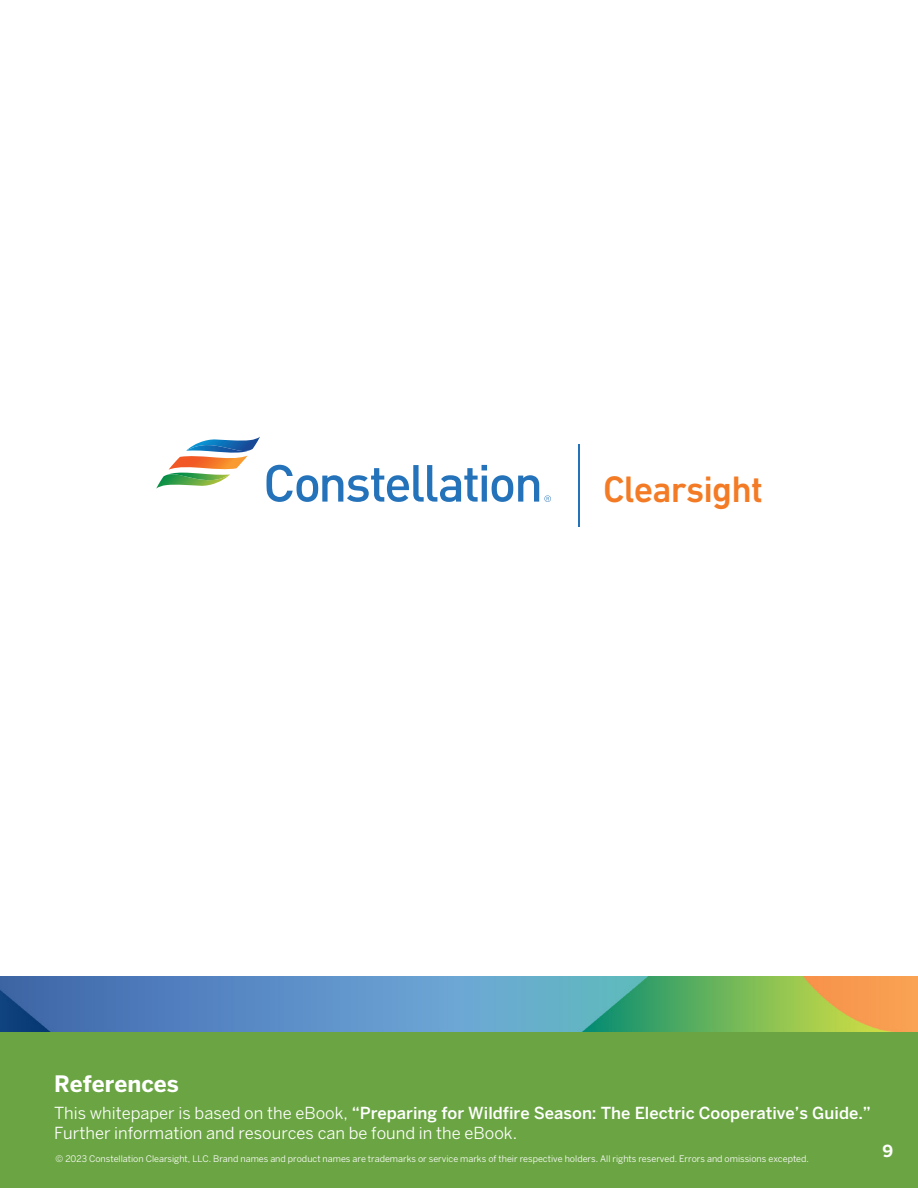
<style>
.page{position:relative;width:918px;height:1188px;background:#fff}
.page>*{position:absolute;margin:0;border:0;box-sizing:border-box;transform-origin:0 0}
.t1{font:500 37.5px "DIN Next LT Pro";letter-spacing:-.025em;color:#f47b25}
.t2{font:700 22.5px "Benton Sans";color:#fff}
.t3{font:16.5px/19.8px "Benton Sans";color:#fff}
.t4{font:700 16.5px "Benton Sans";color:#fff}
.t5{font:9px "Benton Sans";color:#fff}
.s1{font-weight:500}
</style>
<div class="page">
<img style="left:0;top:977px;width:918px;height:55px">
<div style="left:0;top:1032px;width:918px;height:156px;background:#6ba543"></div>
<hr style="left:578px;top:444px;width:2px;height:82px;background:#2472b9">
<svg style="left:267px;top:465px;width:284px;height:37px"></svg>
<svg style="left:156px;top:437px;width:104px;height:52px"></svg>
<h1 class="t1" style="left:603px;top:467px;width:161px">Clearsight</h1>
<h2 class="t2" style="left:54px;top:1071px;width:126px">References</h2>
<h3 class="t3" style="left:54px;top:1103px;width:819px">This whitepaper is based on the eBook, <span class="s1">“Preparing for Wildfire Season: The Electric Cooperative’s Guide.”<br></span>Further information and resources can be found in the eBook.</h3>
<p class="t5" style="left:56px;top:1154px;width:755px">© 2023 Constellation Clearsight, LLC. Brand names and product names are trademarks or service marks of their respective holders. All rights reserved. Errors and omissions excepted.</p>
<h3 class="t4" style="left:882px;top:1141px;width:12px">9</h3>
</div>
